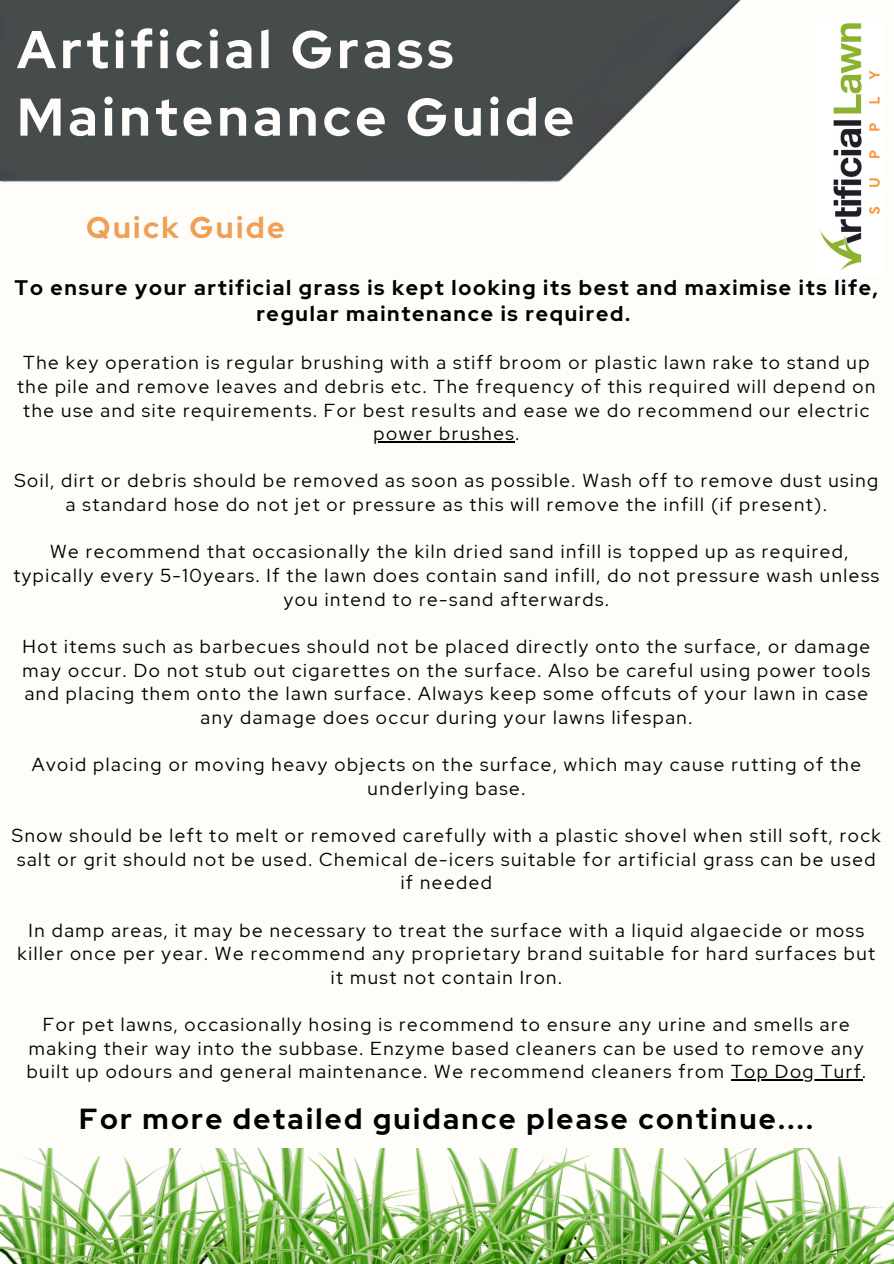
<style>
.page{position:relative;width:894px;height:1264px;background:#fff}
.page>*{position:absolute;margin:0;border:0;box-sizing:border-box;transform-origin:0 0}
.t1{font:700 52.95px/67.5px "Red Hat Display";letter-spacing:.08em;color:#fefdfa}
.t2{font:700 30px "Red Hat Display";letter-spacing:.08em;color:#efa057}
.t3{font:700 28.95px "Red Hat Display";letter-spacing:.08em;color:#000}
.t4{font:700 21px/25.8px "Red Hat Display";letter-spacing:.08em;color:#000;text-align:center}
.t5{font:18.75px/23.7px "Red Hat Display";letter-spacing:.08em;color:#000;text-align:center}
</style>
<div class="page">
<div style="left:0;top:0;width:893px;height:1263px;background:#fefdfa"></div>
<img style="left:0;top:0;width:741px;height:183px">
<img style="left:820px;top:23px;width:60px;height:248px">
<img style="left:0;top:1148px;width:893px;height:115px">
<hr style="left:373px;top:441px;width:142px;height:1px;background:#000">
<hr style="left:730px;top:1079px;width:132px;height:1px;background:#000">
<p class="t1" style="left:17px;top:15px;width:558px">Artificial Grass<br>Maintenance Guide</p>
<h3 class="t2" style="left:86px;top:208px;width:200px">Quick Guide</h3>
<p class="t4" style="left:15px;top:274px;width:864px">To ensure your artificial grass is kept looking its best and maximise its life, regular maintenance is required.</p>
<p class="t5" style="left:17px;top:351px;width:859px">The key operation is regular brushing with a stiff broom or plastic lawn rake to stand up the pile and remove leaves and debris etc. The frequency of this required will depend on the use and site requirements. For best results and ease we do recommend our electric</p>
<p class="t5" style="left:373px;top:421px;width:147px">power brushes.</p>
<p class="t5" style="left:14px;top:469px;width:865px">Soil, dirt or debris should be removed as soon as possible. Wash off to remove dust using a standard hose do not jet or pressure as this will remove the infill (if present).</p>
<p class="t5" style="left:13px;top:540px;width:867px">We recommend that occasionally the kiln dried sand infill is topped up as required, typically every 5-10years. If the lawn does contain sand infill, do not pressure wash unless you intend to re-sand afterwards.</p>
<p class="t5" style="left:23px;top:634px;width:848px">Hot items such as barbecues should not be placed directly onto the surface, or damage</p>
<p class="t5" style="left:23px;top:658px;width:848px">may occur. Do not stub out cigarettes on the surface. Also be careful using power tools and placing them onto the lawn surface. Always keep some offcuts of your lawn in case any damage does occur during your lawns lifespan.</p>
<p class="t5" style="left:32px;top:752px;width:830px">Avoid placing or moving heavy objects on the surface, which may cause rutting of the</p>
<p class="t5" style="left:367px;top:776px;width:159px">underlying base.</p>
<p class="t5" style="left:12px;top:823px;width:870px">Snow should be left to melt or removed carefully with a plastic shovel when still soft, rock</p>
<p class="t5" style="left:17px;top:847px;width:859px">salt or grit should not be used. Chemical de-icers suitable for artificial grass can be used if needed</p>
<p class="t5" style="left:28px;top:918px;width:837px">In damp areas, it may be necessary to treat the surface with a liquid algaecide or moss</p>
<p class="t5" style="left:18px;top:941px;width:858px">killer once per year. We recommend any proprietary brand suitable for hard surfaces but it must not contain Iron.</p>
<p class="t5" style="left:43px;top:1012px;width:808px">For pet lawns, occasionally hosing is recommend to ensure any urine and smells are</p>
<h2 class="t5" style="left:27px;top:1036px;width:840px;text-align:left">making their way into the subbase. Enzyme based cleaners can be used to remove any built up odours and general maintenance. We recommend cleaners from Top Dog Turf.</h2>
<h3 class="t3" style="left:79px;top:1099px;width:735px">For more detailed guidance please continue....</h3>
</div>
